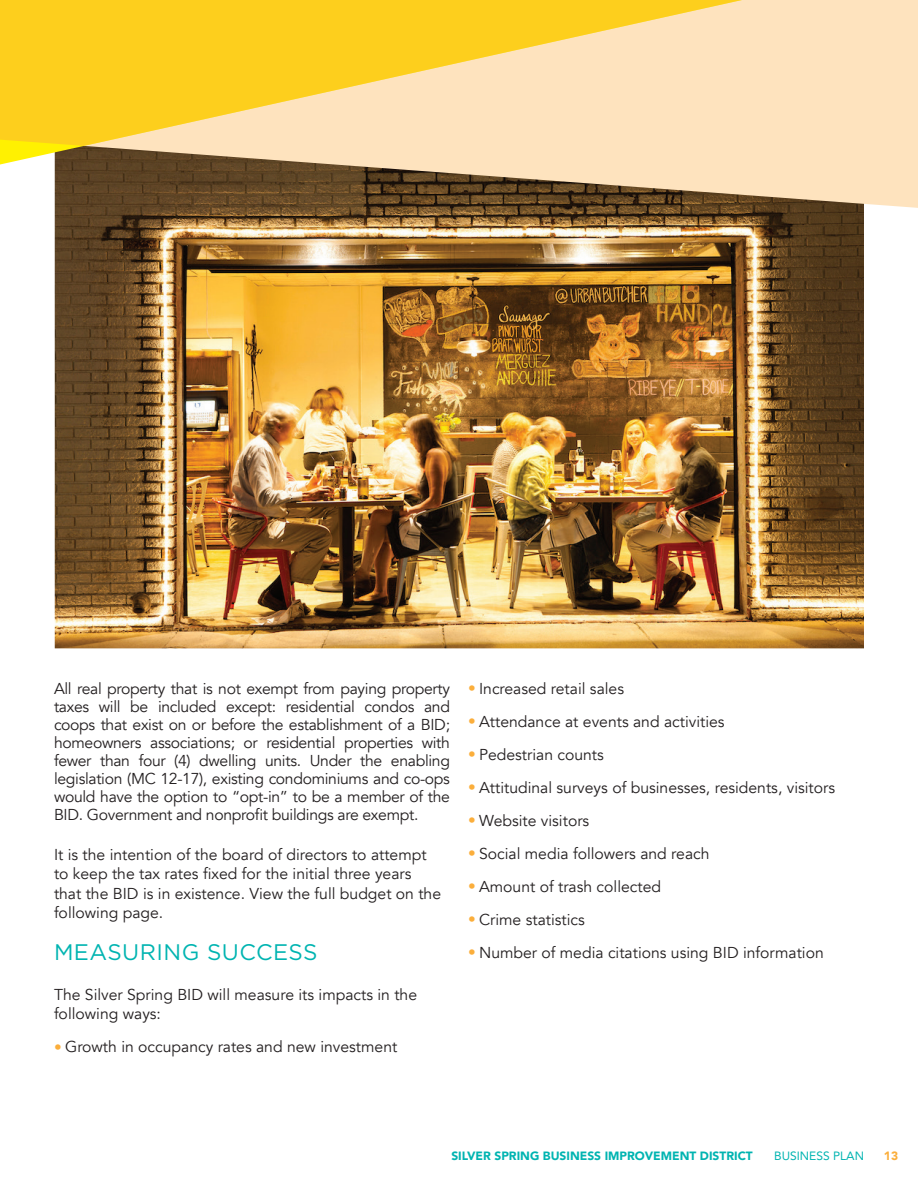
<style>
.page{position:relative;width:918px;height:1188px;background:#fff}
.page>*{position:absolute;margin:0;border:0;box-sizing:border-box;transform-origin:0 0}
.t1{font:22.5px "Gotham";letter-spacing:.02em;color:#00b4b1}
.t2{font:15.75px/18px "Avenir";color:#231f20}
.t3{font:900 12px "Avenir";color:#00b4b1}
.t4{font:12px "Avenir";color:#00b4b1}
.t5{font:900 12px "Avenir";color:#fbae3b}
.s1{font-family:"Fakt Pro Blond";color:#fbae3b}
</style>
<div class="page">
<img style="left:55px;top:208px;width:809px;height:440px">
<svg style="left:54px;top:0;width:864px;height:208px;background:#c1a784"></svg>
<svg style="left:0;top:0;width:742px;height:165px;background:#f9d569"></svg>
<p class="t2" style="left:54px;top:680px;width:398px;text-align:justify">All real property that is not exempt from paying property taxes will be included except: residential condos and coops that exist on or before the establishment of a BID; homeowners associations; or residential properties with fewer than four (4) dwelling units. Under the enabling legislation (MC 12-17), existing condominiums and co-ops would have the option to “opt-in” to be a member of the BID. Government and nonprofit buildings are exempt.</p>
<p class="t2" style="left:54px;top:845px;width:389px;line-height:19.5px">It is the intention of the board of directors to attempt to keep the tax rates fixed for the initial three years that the BID is in existence. View the full budget on the following page.</p>
<h1 class="t1" style="left:54px;top:938px;width:265px">MEASURING SUCCESS</h1>
<p class="t2" style="left:54px;top:985px;width:365px;line-height:19.5px">The Silver Spring BID will measure its impacts in the following ways:</p>
<p class="t2" style="left:54px;top:1038px;width:345px"><span class="s1">•</span> Growth in occupancy rates and new investment</p>
<p class="t2" style="left:468px;top:680px;width:158px"><span class="s1">•</span> Increased retail sales</p>
<p class="t2" style="left:468px;top:713px;width:258px"><span class="s1">•</span> Attendance at events and activities</p>
<p class="t2" style="left:468px;top:746px;width:137px"><span class="s1">•</span> Pedestrian counts</p>
<p class="t2" style="left:468px;top:779px;width:369px"><span class="s1">•</span> Attitudinal surveys of businesses, residents, visitors</p>
<p class="t2" style="left:468px;top:812px;width:123px"><span class="s1">•</span> Website visitors</p>
<p class="t2" style="left:468px;top:845px;width:243px"><span class="s1">•</span> Social media followers and reach</p>
<p class="t2" style="left:468px;top:878px;width:195px"><span class="s1">•</span> Amount of trash collected</p>
<p class="t2" style="left:468px;top:911px;width:118px"><span class="s1">•</span> Crime statistics</p>
<p class="t2" style="left:468px;top:944px;width:357px"><span class="s1">•</span> Number of media citations using BID information</p>
<p class="t3" style="left:451px;top:1145px;width:303px">SILVER SPRING BUSINESS IMPROVEMENT DISTRICT</p>
<p class="t4" style="left:774px;top:1146px;width:91px">BUSINESS PLAN</p>
<p class="t5" style="left:884px;top:1145px;width:16px">13</p>
</div>
